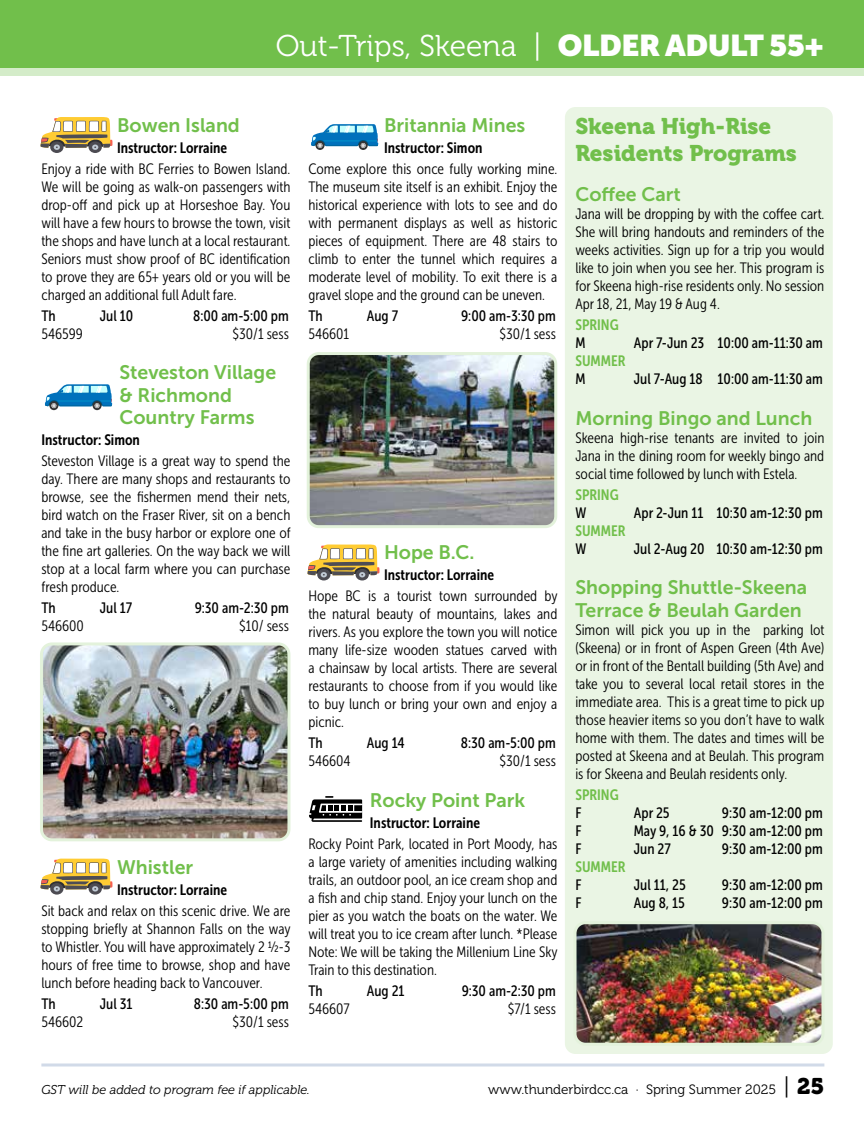
<style>
.page{position:relative;width:864px;height:1134px;background:#fff}
.page>*{position:absolute;margin:0;border:0;box-sizing:border-box;transform-origin:0 0}
.t1{font:30px "Museo 300";color:#fff}
.t2{font:22.5px/27px "Museo 900";color:#71bf4b}
.t3{font:19.5px/22.5px "Museo Sans 700";color:#71bf4b}
.t4{font:15px/18px "Museo Sans Cond 300";color:#000;text-align:justify}
.t5{font:15px "Museo Sans Cond 500";color:#000}
.t6{font:15px "Museo Sans Cond 700";color:#000}
.t7{font:15px "Museo Sans Cond 700";color:#71bf4b}
.t8{font:13.5px "Museo 300";color:#000}
.t9{font:italic 12.75px "Museo 300";color:#000}
.s1{font-family:"Museo Sans Display";font-weight:900}
.s2{font-size:22.5px}
.s3{font-family:"Museo 900";font-size:22.5px}
</style>
<div class="page">
<div style="left:0;top:68px;width:864px;height:8px;background:#d4ecc9"></div>
<div style="left:0;top:0;width:864px;height:68px;background:#71bf4b"></div>
<hr style="left:41px;top:1064px;width:783px;height:2px;background:#d1dae8">
<div style="left:565px;top:107px;width:268px;height:947px;background:#eaf5e4;border-radius:10px"></div>
<svg style="left:40px;top:117px;width:72px;height:35px"></svg>
<svg style="left:40px;top:859px;width:72px;height:35px"></svg>
<svg style="left:308px;top:544px;width:72px;height:36px"></svg>
<svg style="left:309px;top:796px;width:53px;height:26px"></svg>
<img style="left:578px;top:925px;width:242px;height:117px">
<div style="left:574px;top:921px;width:250px;height:125px;border:3px solid #e3f2db;border-radius:10px"></div>
<svg style="left:49px;top:401px;width:9px;height:9px"></svg>
<svg style="left:93px;top:401px;width:9px;height:9px"></svg>
<svg style="left:45px;top:384px;width:67px;height:24px"></svg>
<div style="left:316px;top:141px;width:9px;height:9px;background:#353535;border-radius:50%"></div>
<svg style="left:359px;top:141px;width:9px;height:9px"></svg>
<svg style="left:311px;top:124px;width:67px;height:24px"></svg>
<img style="left:44px;top:646px;width:244px;height:192px">
<div style="left:40px;top:642px;width:250px;height:199px;border:3px solid #e3f2db;border-radius:11px"></div>
<img style="left:311px;top:356px;width:242px;height:168px">
<div style="left:307px;top:352px;width:250px;height:176px;border:3px solid #e3f2db;border-radius:10px"></div>
<h1 class="t1" style="left:276px;top:29px;width:549px">Out-Trips, Skeena | <span class="s1">OLDER ADULT 55+</span></h1>
<h3 class="t3" style="left:117px;top:114px;width:124px">Bowen Island</h3>
<p class="t6" style="left:117px;top:139px;width:112px">Instructor: Lorraine</p>
<p class="t4" style="left:41px;top:160px;width:251px">Enjoy a ride with BC Ferries to Bowen Island.<br>We will be going as walk-on passengers with drop-off and pick up at Horseshoe Bay. You will have a few hours to browse the town, visit the shops and have lunch at a local restaurant.<br>Seniors must show proof of BC identification to prove they are 65+ years old or you will be charged an additional full Adult fare.</p>
<p class="t5" style="left:41px;top:307px;width:16px">Th</p>
<p class="t5" style="left:100px;top:307px;width:35px">Jul 10</p>
<p class="t5" style="left:193px;top:307px;width:97px">8:00 am-5:00 pm</p>
<p class="t4" style="left:41px;top:325px;width:43px">546599</p>
<p class="t4" style="left:233px;top:325px;width:58px">$30/1 sess</p>
<h3 class="t3" style="left:119px;top:361px;width:158px">Steveston Village &amp; Richmond<br>Country Farms</h3>
<p class="t6" style="left:41px;top:432px;width:100px">Instructor: Simon</p>
<p class="t4" style="left:41px;top:452px;width:251px">Steveston Village is a great way to spend the day. There are many shops and restaurants to browse, see the fishermen mend their nets, bird watch on the Fraser River, sit on a bench and take in the busy harbor or explore one of the fine art galleries. On the way back we will stop at a local farm where you can purchase fresh produce.</p>
<p class="t5" style="left:41px;top:600px;width:16px">Th</p>
<p class="t5" style="left:100px;top:600px;width:34px">Jul 17</p>
<p class="t5" style="left:195px;top:600px;width:96px">9:30 am-2:30 pm</p>
<p class="t4" style="left:41px;top:617px;width:44px">546600</p>
<p class="t4" style="left:239px;top:617px;width:51px">$10/ sess</p>
<h3 class="t3" style="left:117px;top:856px;width:78px">Whistler</h3>
<p class="t6" style="left:117px;top:882px;width:112px">Instructor: Lorraine</p>
<p class="t4" style="left:41px;top:902px;width:251px">Sit back and relax on this scenic drive. We are stopping briefly at Shannon Falls on the way to Whistler. You will have approximately 2 ½-3 hours of free time to browse, shop and have lunch before heading back to Vancouver.</p>
<p class="t5" style="left:41px;top:996px;width:16px">Th</p>
<p class="t5" style="left:100px;top:996px;width:34px">Jul 31</p>
<p class="t5" style="left:194px;top:996px;width:96px">8:30 am-5:00 pm</p>
<p class="t4" style="left:41px;top:1013px;width:44px">546602</p>
<p class="t4" style="left:233px;top:1013px;width:58px">$30/1 sess</p>
<h3 class="t3" style="left:384px;top:114px;width:143px">Britannia Mines</h3>
<p class="t6" style="left:384px;top:139px;width:100px">Instructor: Simon</p>
<p class="t4" style="left:308px;top:160px;width:251px">Come explore this once fully working mine.<br>The museum site itself is an exhibit. Enjoy the historical experience with lots to see and do with permanent displays as well as historic pieces of equipment. There are 48 stairs to climb to enter the tunnel which requires a moderate level of mobility. To exit there is a gravel slope and the ground can be uneven.</p>
<p class="t5" style="left:308px;top:307px;width:16px">Th</p>
<p class="t5" style="left:367px;top:307px;width:33px">Aug 7</p>
<p class="t5" style="left:461px;top:307px;width:96px">9:00 am-3:30 pm</p>
<p class="t4" style="left:308px;top:325px;width:42px">546601</p>
<p class="t4" style="left:500px;top:325px;width:58px">$30/1 sess</p>
<h3 class="t3" style="left:384px;top:541px;width:92px">Hope B.C.</h3>
<p class="t6" style="left:384px;top:567px;width:112px">Instructor: Lorraine</p>
<p class="t4" style="left:308px;top:587px;width:251px">Hope BC is a tourist town surrounded by the natural beauty of mountains, lakes and rivers. As you explore the town you will notice many life-size wooden statues carved with a chainsaw by local artists. There are several restaurants to choose from if you would like to buy lunch or bring your own and enjoy a picnic.</p>
<p class="t5" style="left:308px;top:735px;width:16px">Th</p>
<p class="t5" style="left:367px;top:735px;width:39px">Aug 14</p>
<p class="t5" style="left:461px;top:735px;width:96px">8:30 am-5:00 pm</p>
<p class="t4" style="left:308px;top:752px;width:44px">546604</p>
<p class="t4" style="left:500px;top:752px;width:58px">$30/1 sess</p>
<h3 class="t3" style="left:370px;top:789px;width:157px">Rocky Point Park</h3>
<p class="t6" style="left:370px;top:814px;width:112px">Instructor: Lorraine</p>
<p class="t4" style="left:308px;top:835px;width:251px">Rocky Point Park, located in Port Moody, has a large variety of amenities including walking trails, an outdoor pool, an ice cream shop and a fish and chip stand. Enjoy your lunch on the pier as you watch the boats on the water. We will treat you to ice cream after lunch. *Please Note: We will be taking the Millenium Line Sky Train to this destination.</p>
<p class="t5" style="left:308px;top:982px;width:16px">Th</p>
<p class="t5" style="left:367px;top:982px;width:39px">Aug 21</p>
<p class="t5" style="left:462px;top:982px;width:96px">9:30 am-2:30 pm</p>
<p class="t4" style="left:308px;top:1000px;width:43px">546607</p>
<p class="t4" style="left:508px;top:1000px;width:50px">$7/1 sess</p>
<h2 class="t2" style="left:575px;top:113px;width:223px">Skeena High-Rise<br>Residents Programs</h2>
<h3 class="t3" style="left:575px;top:183px;width:107px">Coffee Cart</h3>
<p class="t4" style="left:575px;top:205px;width:251px">Jana will be dropping by with the coffee cart.<br>She will bring handouts and reminders of the weeks activities. Sign up for a trip you would like to join when you see her. This program is for Skeena high-rise residents only. No session Apr 18, 21, May 19 &amp; Aug 4.</p>
<p class="t7" style="left:575px;top:317px;width:45px">SPRING</p>
<p class="t5" style="left:575px;top:335px;width:12px">M</p>
<p class="t5" style="left:634px;top:335px;width:190px">Apr 7-Jun 23 10:00 am-11:30 am</p>
<p class="t7" style="left:575px;top:353px;width:52px">SUMMER</p>
<p class="t5" style="left:575px;top:371px;width:12px">M</p>
<p class="t5" style="left:634px;top:371px;width:190px">Jul 7-Aug 18 10:00 am-11:30 am</p>
<h3 class="t3" style="left:575px;top:407px;width:238px">Morning Bingo and Lunch</h3>
<p class="t4" style="left:575px;top:429px;width:251px">Skeena high-rise tenants are invited to join Jana in the dining room for weekly bingo and social time followed by lunch with Estela.</p>
<p class="t7" style="left:575px;top:486px;width:45px">SPRING</p>
<p class="t5" style="left:575px;top:504px;width:12px">W</p>
<p class="t5" style="left:634px;top:504px;width:190px">Apr 2-Jun 11 10:30 am-12:30 pm</p>
<p class="t7" style="left:575px;top:522px;width:52px">SUMMER</p>
<p class="t5" style="left:575px;top:540px;width:12px">W</p>
<p class="t5" style="left:634px;top:540px;width:190px">Jul 2-Aug 20 10:30 am-12:30 pm</p>
<h3 class="t3" style="left:575px;top:576px;width:233px">Shopping Shuttle-Skeena<br>Terrace &amp; Beulah Garden</h3>
<p class="t4" style="left:575px;top:621px;width:251px">Simon will pick you up in the parking lot (Skeena) or in front of Aspen Green (4th Ave) or in front of the Bentall building (5th Ave) and take you to several local retail stores in the immediate area. This is a great time to pick up those heavier items so you don’t have to walk home with them. The dates and times will be posted at Skeena and at Beulah. This program is for Skeena and Beulah residents only.</p>
<p class="t7" style="left:575px;top:786px;width:45px">SPRING</p>
<p class="t5" style="left:575px;top:804px;width:8px">F</p>
<p class="t5" style="left:634px;top:804px;width:37px">Apr 25</p>
<p class="t5" style="left:722px;top:804px;width:102px">9:30 am-12:00 pm</p>
<p class="t5" style="left:575px;top:822px;width:8px">F</p>
<p class="t5" style="left:634px;top:822px;width:191px">May 9, 16 &amp; 30 9:30 am-12:00 pm</p>
<p class="t5" style="left:575px;top:840px;width:8px">F</p>
<p class="t5" style="left:634px;top:840px;width:39px">Jun 27</p>
<p class="t5" style="left:722px;top:840px;width:102px">9:30 am-12:00 pm</p>
<p class="t7" style="left:575px;top:858px;width:52px">SUMMER</p>
<p class="t5" style="left:575px;top:876px;width:8px">F</p>
<p class="t5" style="left:634px;top:876px;width:53px">Jul 11, 25</p>
<p class="t5" style="left:722px;top:876px;width:102px">9:30 am-12:00 pm</p>
<p class="t5" style="left:575px;top:894px;width:8px">F</p>
<p class="t5" style="left:634px;top:894px;width:53px">Aug 8, 15</p>
<p class="t5" style="left:722px;top:894px;width:102px">9:30 am-12:00 pm</p>
<p class="t9" style="left:41px;top:1082px;width:270px">GST will be added to program fee if applicable.</p>
<p class="t8" style="left:488px;top:1082px;width:338px">www.thunderbirdcc.ca · Spring Summer 2025 <span class="s2">|</span> <span class="s3">25</span></p>
</div>
